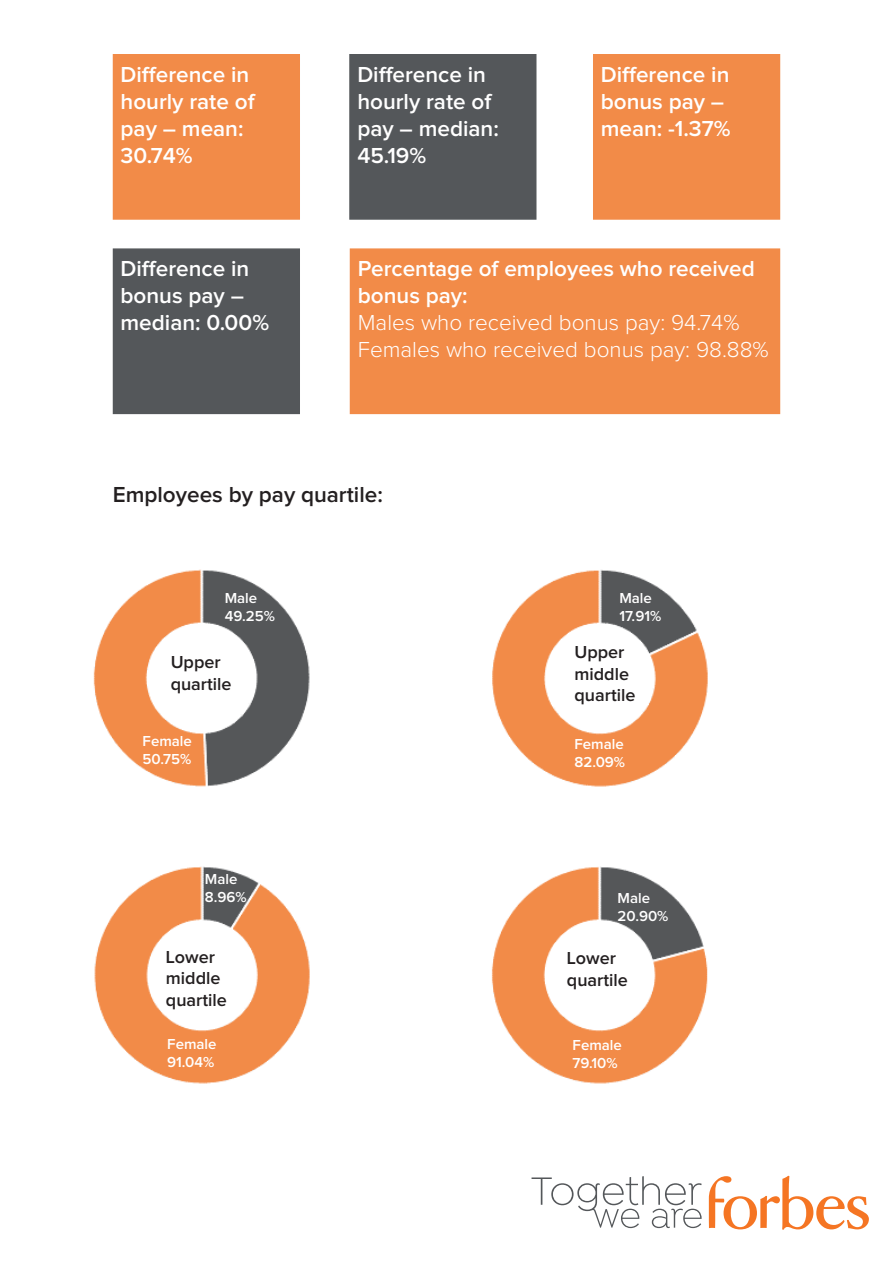
<style>
.page{position:relative;width:893px;height:1263px;background:#fff}
.page>*{position:absolute;margin:0;border:0;box-sizing:border-box;transform-origin:0 0}
.t1{font:600 22.5px/27px "Proxima Nova";color:#fff}
.t2{font:300 22.5px "Proxima Nova";color:#fff}
.t3{font:600 22.5px "Proxima Nova";color:#231f20}
.t4{font:600 18px/21.6px "Proxima Nova";color:#231f20}
.t5{font:600 15px "Proxima Nova";color:#fff}
</style>
<div class="page">
<img style="left:491px;top:867px;width:217px;height:217px">
<img style="left:94px;top:866px;width:216px;height:218px">
<img style="left:492px;top:570px;width:216px;height:217px">
<img style="left:93px;top:569px;width:217px;height:218px">
<div style="left:350px;top:248px;width:430px;height:166px;background:#f28b48;border:2px solid #f28b48"></div>
<div style="left:349px;top:54px;width:187px;height:166px;background:#54575a;border:2px solid #54575a"></div>
<div style="left:113px;top:54px;width:187px;height:166px;background:#f28b48"></div>
<div style="left:593px;top:54px;width:187px;height:166px;background:#f28b48"></div>
<div style="left:113px;top:248px;width:187px;height:166px;background:#54575a"></div>
<svg style="left:709px;top:1176px;width:160px;height:54px"></svg>
<svg style="left:531px;top:1176px;width:171px;height:52px"></svg>
<p class="t1" style="left:121px;top:62px;width:136px">Difference in hourly rate of pay – mean:<br>30.74%</p>
<p class="t1" style="left:357px;top:62px;width:143px">Difference in hourly rate of pay – median:<br>45.19%</p>
<p class="t1" style="left:601px;top:62px;width:130px">Difference in</p>
<p class="t1" style="left:601px;top:89px;width:131px">bonus pay – mean: -1.37%</p>
<p class="t1" style="left:121px;top:256px;width:150px">Difference in bonus pay – median: 0.00%</p>
<p class="t1" style="left:358px;top:256px;width:398px">Percentage of employees who received bonus pay:</p>
<p class="t2" style="left:358px;top:312px;width:383px">Males who received bonus pay: 94.74%</p>
<p class="t2" style="left:358px;top:339px;width:412px">Females who received bonus pay: 98.88%</p>
<p class="t3" style="left:113px;top:484px;width:271px">Employees by pay quartile:</p>
<p class="t5" style="left:225px;top:591px;width:34px">Male</p>
<p class="t5" style="left:225px;top:609px;width:52px">49.25%</p>
<p class="t4" style="left:171px;top:652px;width:52px">Upper</p>
<p class="t4" style="left:171px;top:674px;width:62px">quartile</p>
<p class="t5" style="left:143px;top:734px;width:51px">Female</p>
<p class="t5" style="left:143px;top:752px;width:50px">50.75%</p>
<p class="t5" style="left:205px;top:872px;width:34px">Male</p>
<p class="t5" style="left:205px;top:890px;width:43px">8.96%</p>
<p class="t4" style="left:166px;top:947px;width:56px">Lower middle</p>
<p class="t4" style="left:166px;top:990px;width:62px">quartile</p>
<p class="t5" style="left:167px;top:1037px;width:51px">Female</p>
<p class="t5" style="left:167px;top:1055px;width:49px">91.04%</p>
<p class="t5" style="left:619px;top:591px;width:34px">Male</p>
<p class="t5" style="left:619px;top:609px;width:43px">17.91%</p>
<p class="t4" style="left:574px;top:642px;width:56px">Upper middle</p>
<p class="t4" style="left:574px;top:685px;width:62px">quartile</p>
<p class="t5" style="left:574px;top:737px;width:51px">Female</p>
<p class="t5" style="left:574px;top:755px;width:52px">82.09%</p>
<p class="t5" style="left:617px;top:891px;width:34px">Male</p>
<p class="t5" style="left:617px;top:909px;width:52px">20.90%</p>
<p class="t4" style="left:567px;top:948px;width:51px">Lower</p>
<p class="t4" style="left:567px;top:969px;width:62px">quartile</p>
<p class="t5" style="left:573px;top:1038px;width:51px">Female</p>
<p class="t5" style="left:573px;top:1056px;width:47px">79.10%</p>
</div>
